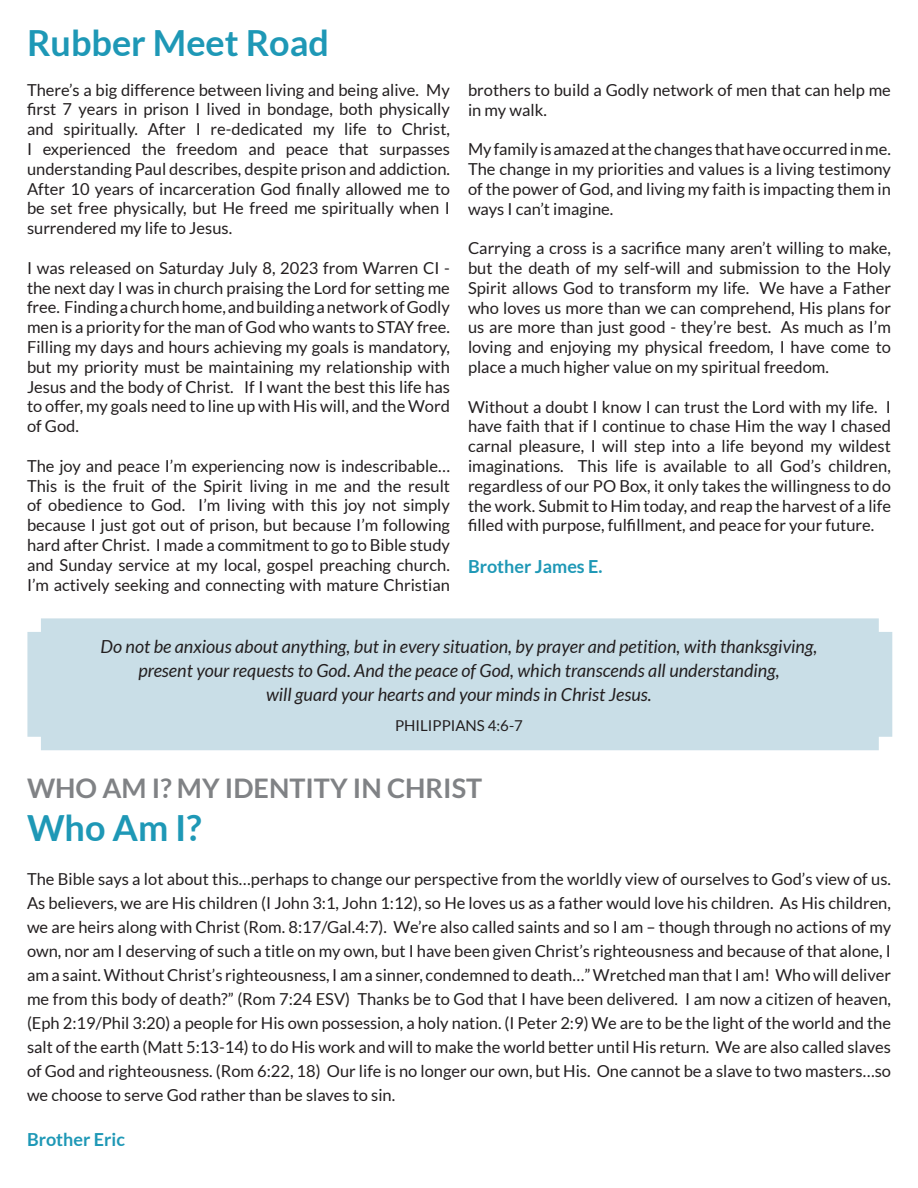
<style>
.page{position:relative;width:918px;height:1188px;background:#fff}
.page>*{position:absolute;margin:0;border:0;box-sizing:border-box;transform-origin:0 0}
.t1{font:700 36px "Lato";color:#1e98b6}
.t2{font:700 27px "Lato";color:#808285}
.t3{font:italic 18px/24px "Lato";color:#231f20;text-align:center}
.t4{font:700 18px "Lato";color:#1e98b6}
.t5{font:16.5px/19.8px "Lato";color:#231f20;text-align:justify}
.t6{font:15px "Lato";color:#231f20}
</style>
<div class="page">
<div style="left:27px;top:618px;width:865px;height:132px;background:#c9dee7"></div>
<h1 class="t1" style="left:27px;top:22px;width:304px">Rubber Meet Road</h1>
<p class="t5" style="left:27px;top:80px;width:425px">There’s a big difference between living and being alive. My first 7 years in prison I lived in bondage, both physically and spiritually. After I re-dedicated my life to Christ, I experienced the freedom and peace that surpasses understanding Paul describes, despite prison and addiction.<br>After 10 years of incarceration God finally allowed me to be set free physically, but He freed me spiritually when I surrendered my life to Jesus.</p>
<p class="t5" style="left:27px;top:258px;width:425px">I was released on Saturday July 8, 2023 from Warren CI - the next day I was in church praising the Lord for setting me free. Finding a church home, and building a network of Godly men is a priority for the man of God who wants to STAY free.<br>Filling my days and hours achieving my goals is mandatory, but my priority must be maintaining my relationship with Jesus and the body of Christ. If I want the best this life has to offer, my goals need to line up with His will, and the Word of God.</p>
<p class="t5" style="left:27px;top:456px;width:425px">The joy and peace I’m experiencing now is indescribable… This is the fruit of the Spirit living in me and the result of obedience to God. I’m living with this joy not simply because I just got out of prison, but because I’m following hard after Christ. I made a commitment to go to Bible study and Sunday service at my local, gospel preaching church.<br>I’m actively seeking and connecting with mature Christian</p>
<p class="t5" style="left:468px;top:80px;width:424px">brothers to build a Godly network of men that can help me in my walk.</p>
<p class="t5" style="left:468px;top:139px;width:425px">My family is amazed at the changes that have occurred in me.<br>The change in my priorities and values is a living testimony of the power of God, and living my faith is impacting them in ways I can’t imagine.</p>
<p class="t5" style="left:468px;top:238px;width:425px">Carrying a cross is a sacrifice many aren’t willing to make, but the death of my self-will and submission to the Holy Spirit allows God to transform my life. We have a Father who loves us more than we can comprehend, His plans for us are more than just good - they’re best. As much as I’m loving and enjoying my physical freedom, I have come to place a much higher value on my spiritual freedom.</p>
<p class="t5" style="left:468px;top:397px;width:425px">Without a doubt I know I can trust the Lord with my life. I have faith that if I continue to chase Him the way I chased carnal pleasure, I will step into a life beyond my wildest imaginations. This life is available to all God’s children, regardless of our PO Box, it only takes the willingness to do the work. Submit to Him today, and reap the harvest of a life filled with purpose, fulfillment, and peace for your future.</p>
<p class="t4" style="left:468px;top:556px;width:136px">Brother James E.</p>
<p class="t3" style="left:101px;top:635px;width:718px">Do not be anxious about anything, but in every situation, by prayer and petition, with thanksgiving, present your requests to God. And the peace of God, which transcends all understanding,<br>will guard your hearts and your minds in Christ Jesus.</p>
<p class="t6" style="left:395px;top:717px;width:129px">PHILIPPIANS 4:6-7</p>
<h2 class="t2" style="left:27px;top:772px;width:457px">WHO AM I? MY IDENTITY IN CHRIST</h2>
<h1 class="t1" style="left:27px;top:807px;width:176px">Who Am I?</h1>
<p class="t5" style="left:27px;top:867px;width:866px;line-height:24px">The Bible says a lot about this…perhaps to change our perspective from the worldly view of ourselves to God’s view of us.<br>As believers, we are His children (I John 3:1, John 1:12), so He loves us as a father would love his children. As His children, we are heirs along with Christ (Rom. 8:17/Gal.4:7). We’re also called saints and so I am – though through no actions of my own, nor am I deserving of such a title on my own, but I have been given Christ’s righteousness and because of that alone, I am a saint. Without Christ’s righteousness, I am a sinner, condemned to death…” Wretched man that I am! Who will deliver me from this body of death?” (Rom 7:24 ESV) Thanks be to God that I have been delivered. I am now a citizen of heaven, (Eph 2:19/Phil 3:20) a people for His own possession, a holy nation. (I Peter 2:9) We are to be the light of the world and the salt of the earth (Matt 5:13-14) to do His work and will to make the world better until His return. We are also called slaves of God and righteousness. (Rom 6:22, 18) Our life is no longer our own, but His. One cannot be a slave to two masters…so we choose to serve God rather than be slaves to sin.</p>
<p class="t4" style="left:27px;top:1129px;width:100px">Brother Eric</p>
</div>
